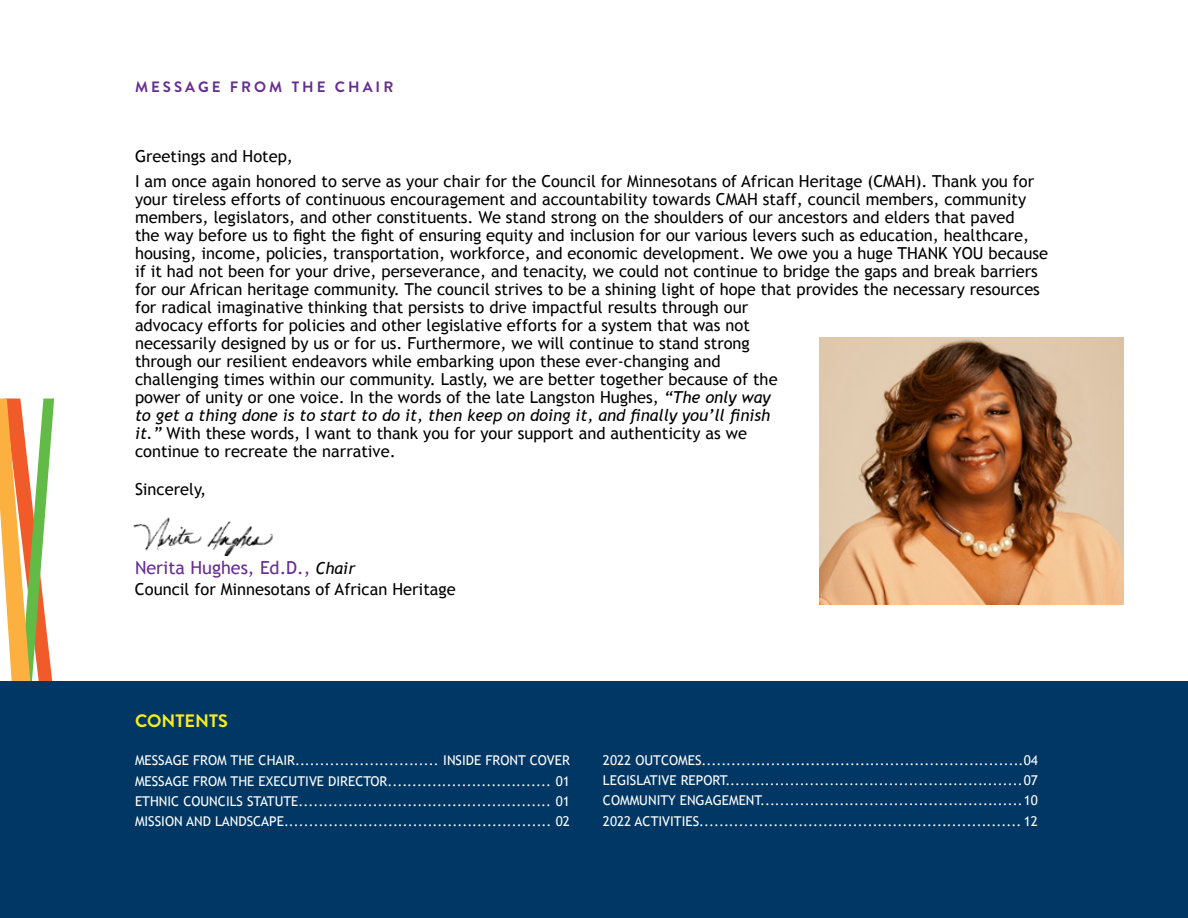
<style>
.page{position:relative;width:1188px;height:918px;background:#fff}
.page>*{position:absolute;margin:0;border:0;box-sizing:border-box;transform-origin:0 0}
.t1{font:18px "Trebuchet MS";color:#662d91}
.t2{font:700 18px "Brandon Grotesque";color:#f9ed1a}
.t3{font:16.5px/18px "Trebuchet MS";color:#000}
.t4{font:700 15px "Brandon Grotesque";letter-spacing:.2em;color:#662d91}
.t5{font:13.5px/20.2px "Trebuchet MS";color:#fff;text-align:justify}
.s1{font-style:italic}
.s2{font-style:italic;font-size:16.5px;color:#000}
</style>
<div class="page">
<svg style="left:0;top:399px;width:55px;height:282px"></svg>
<div style="left:0;top:681px;width:1188px;height:237px;background:#003764"></div>
<img style="left:820px;top:338px;width:303px;height:266px">
<img style="left:133px;top:517px;width:141px;height:39px">
<p class="t4" style="left:135px;top:76px;width:260px">MESSAGE FROM THE CHAIR</p>
<p class="t3" style="left:135px;top:144px;width:901px;line-height:24.8px">Greetings and Hotep,<br>I am once again honored to serve as your chair for the Council for Minnesotans of African Heritage (CMAH). Thank you for</p>
<p class="t3" style="left:135px;top:190px;width:915px">your tireless efforts of continuous encouragement and accountability towards CMAH staff, council members, community members, legislators, and other constituents. We stand strong on the shoulders of our ancestors and elders that paved<br>the way before us to fight the fight of ensuring equity and inclusion for our various levers such as education, healthcare, housing, income, policies, transportation, workforce, and economic development. We owe you a huge THANK YOU because if it had not been for your drive, perseverance, and tenacity, we could not continue to bridge the gaps and break barriers for our African heritage community. The council strives to be a shining light of hope that provides the necessary resources for radical imaginative thinking that persists to drive impactful results through our<br>advocacy efforts for policies and other legislative efforts for a system that was not<br>necessarily designed by us or for us. Furthermore, we will continue to stand strong<br>through our resilient endeavors while embarking upon these ever-changing and<br>challenging times within our community. Lastly, we are better together because of the<br>power of unity or one voice. In the words of the late Langston Hughes, <span class="s1">“The only way<br>to get a thing done is to start to do it, then keep on doing it, and finally you’ll finish<br>it.”</span> With these words, I want to thank you for your support and authenticity as we<br>continue to recreate the narrative.</p>
<p class="t3" style="left:135px;top:480px;width:73px">Sincerely,</p>
<p class="t1" style="left:135px;top:557px;width:222px">Nerita Hughes, Ed.D., <span class="s2">Chair</span></p>
<p class="t3" style="left:135px;top:580px;width:322px">Council for Minnesotans of African Heritage</p>
<p class="t2" style="left:135px;top:708px;width:94px">CONTENTS</p>
<p class="t5" style="left:135px;top:751px;width:436px">MESSAGE FROM THE CHAIR............................. INSIDE FRONT COVER MESSAGE FROM THE EXECUTIVE DIRECTOR................................. 01<br>ETHNIC COUNCILS STATUTE................................................... 01<br>MISSION AND LANDSCAPE...................................................... 02</p>
<p class="t5" style="left:603px;top:750px;width:436px">2022 OUTCOMES.................................................................04<br>LEGISLATIVE REPORT............................................................07<br>COMMUNITY ENGAGEMENT.....................................................10<br>2022 ACTIVITIES................................................................. 12</p>
</div>
